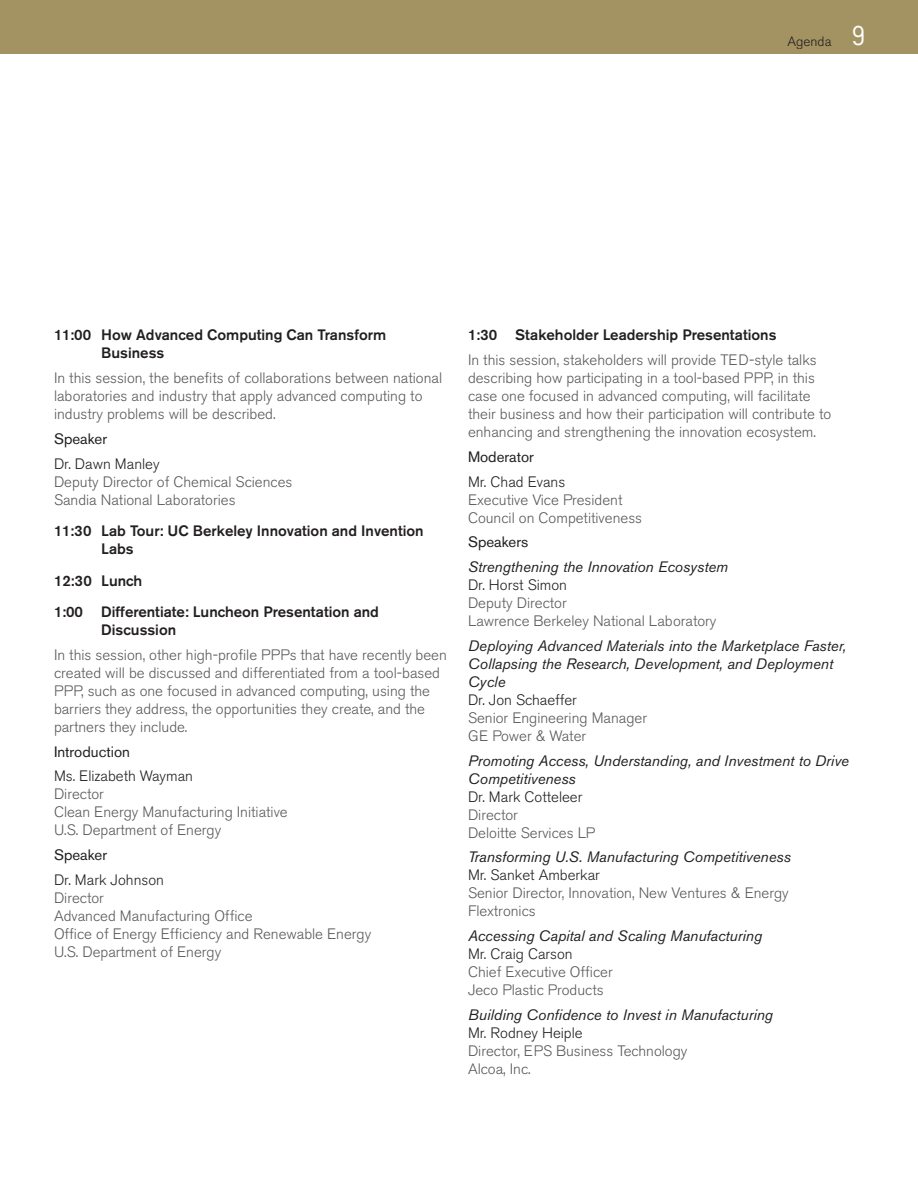
<style>
.page{position:relative;width:918px;height:1188px;background:#fff}
.page>*{position:absolute;margin:0;border:0;box-sizing:border-box;transform-origin:0 0}
.Agenda_Description{font:300 15px/18px "Akzidenz Grotesk BE";color:#58595b}
.Agenda_Text{font:300 15px "Akzidenz Grotesk BE";color:#58595b}
.Agenda_Presentation{font:italic 15px/18px "Akzidenz Grotesk BE";color:#231f20}
.Agenda_Time{font:500 15px/18px "Akzidenz Grotesk BE";color:#231f20}
.Agenda_Text-2{font:300 15px "Akzidenz Grotesk BE";color:#231f20}
.Agneda_Name___Descri{font:300 15px "Akzidenz Grotesk BE";color:#231f20}
.Agenda_Moderator{font:15px "Akzidenz Grotesk BE";color:#231f20}
.Agneda_Name___Descri-2{font:italic 15px "Akzidenz Grotesk BE";color:#231f20}
.t1{font:300 13.5px "Akzidenz Grotesk BE";color:#231f20}
.s1{font-family:"Numbers Claimcheck";font-weight:400;font-size:27px;color:#fff}
</style>
<div class="page">
<div style="left:0;top:0;width:918px;height:54px;background:#a39262"></div>
<p class="t1" style="left:788px;top:33px;width:80px">Agenda <span class="s1">9</span></p>
<p class="Agenda_Time" style="left:101px;top:326px;width:286px;text-indent:-47px">11:00 How Advanced Computing Can Transform<br>Business</p>
<p class="Agenda_Description" style="left:54px;top:369px;width:390px">In this session, the benefits of collaborations between national laboratories and industry that apply advanced computing to industry problems will be described.</p>
<p class="Agenda_Moderator" style="left:54px;top:430px;width:55px">Speaker</p>
<p class="Agneda_Name___Descri" style="left:54px;top:455px;width:107px">Dr. Dawn Manley</p>
<p class="Agenda_Text" style="left:54px;top:473px;width:240px">Deputy Director of Chemical Sciences</p>
<p class="Agenda_Text" style="left:54px;top:491px;width:183px">Sandia National Laboratories</p>
<p class="Agenda_Time" style="left:101px;top:522px;width:324px;text-indent:-47px">11:30 Lab Tour: UC Berkeley Innovation and Invention<br>Labs</p>
<p class="Agenda_Time" style="left:54px;top:571px;width:90px">12:30 Lunch</p>
<p class="Agenda_Time" style="left:101px;top:603px;width:279px;text-indent:-47px">1:00 Differentiate: Luncheon Presentation and<br>Discussion</p>
<p class="Agenda_Description" style="left:54px;top:646px;width:394px">In this session, other high-profile PPPs that have recently been created will be discussed and differentiated from a tool-based PPP, such as one focused in advanced computing, using the barriers they address, the opportunities they create, and the partners they include.</p>
<p class="Agenda_Moderator" style="left:54px;top:742px;width:77px">Introduction</p>
<p class="Agneda_Name___Descri" style="left:54px;top:768px;width:141px">Ms. Elizabeth Wayman</p>
<p class="Agenda_Text" style="left:54px;top:786px;width:52px">Director</p>
<p class="Agenda_Text" style="left:54px;top:804px;width:235px">Clean Energy Manufacturing Initiative</p>
<p class="Agenda_Text" style="left:54px;top:822px;width:169px">U.S. Department of Energy</p>
<p class="Agenda_Moderator" style="left:54px;top:846px;width:55px">Speaker</p>
<p class="Agneda_Name___Descri" style="left:54px;top:871px;width:112px">Dr. Mark Johnson</p>
<p class="Agenda_Text" style="left:54px;top:889px;width:52px">Director</p>
<p class="Agenda_Text" style="left:54px;top:907px;width:200px">Advanced Manufacturing Office</p>
<p class="Agenda_Text" style="left:54px;top:925px;width:319px">Office of Energy Efficiency and Renewable Energy</p>
<p class="Agenda_Text" style="left:54px;top:943px;width:169px">U.S. Department of Energy</p>
<p class="Agenda_Time" style="left:468px;top:326px;width:310px">1:30 Stakeholder Leadership Presentations</p>
<p class="Agenda_Description" style="left:468px;top:351px;width:365px">In this session, stakeholders will provide TED-style talks describing how participating in a tool-based PPP, in this case one focused in advanced computing, will facilitate their business and how their participation will contribute to enhancing and strengthening the innovation ecosystem.</p>
<p class="Agenda_Moderator" style="left:468px;top:448px;width:67px">Moderator</p>
<p class="Agneda_Name___Descri" style="left:468px;top:473px;width:99px">Mr. Chad Evans</p>
<p class="Agenda_Text" style="left:468px;top:491px;width:156px">Executive Vice President</p>
<p class="Agenda_Text" style="left:468px;top:509px;width:176px">Council on Competitiveness</p>
<p class="Agenda_Moderator" style="left:468px;top:533px;width:62px">Speakers</p>
<p class="Agneda_Name___Descri-2" style="left:468px;top:558px;width:262px">Strengthening the Innovation Ecosystem</p>
<p class="Agneda_Name___Descri" style="left:468px;top:577px;width:101px">Dr. Horst Simon</p>
<p class="Agenda_Text" style="left:468px;top:595px;width:100px">Deputy Director</p>
<p class="Agenda_Text" style="left:468px;top:613px;width:250px">Lawrence Berkeley National Laboratory</p>
<p class="Agenda_Presentation" style="left:468px;top:637px;width:380px">Deploying Advanced Materials into the Marketplace Faster,<br>Collapsing the Research, Development, and Deployment<br>Cycle</p>
<p class="Agenda_Text-2" style="left:468px;top:691px;width:110px">Dr. Jon Schaeffer</p>
<p class="Agenda_Text" style="left:468px;top:709px;width:181px">Senior Engineering Manager</p>
<p class="Agenda_Text" style="left:468px;top:727px;width:120px">GE Power &amp; Water</p>
<p class="Agenda_Presentation" style="left:468px;top:751px;width:383px">Promoting Access, Understanding, and Investment to Drive<br>Competitiveness</p>
<p class="Agenda_Text-2" style="left:468px;top:788px;width:116px">Dr. Mark Cotteleer</p>
<p class="Agenda_Text" style="left:468px;top:806px;width:52px">Director</p>
<p class="Agenda_Text" style="left:468px;top:824px;width:129px">Deloitte Services LP</p>
<p class="Agenda_Presentation" style="left:468px;top:848px;width:324px">Transforming U.S. Manufacturing Competitiveness</p>
<p class="Agenda_Text-2" style="left:468px;top:867px;width:133px">Mr. Sanket Amberkar</p>
<p class="Agenda_Text" style="left:468px;top:885px;width:322px">Senior Director, Innovation, New Ventures &amp; Energy</p>
<p class="Agenda_Text" style="left:468px;top:903px;width:69px">Flextronics</p>
<p class="Agenda_Presentation" style="left:468px;top:927px;width:296px">Accessing Capital and Scaling Manufacturing</p>
<p class="Agenda_Text-2" style="left:468px;top:946px;width:106px">Mr. Craig Carson</p>
<p class="Agenda_Text" style="left:468px;top:964px;width:146px">Chief Executive Officer</p>
<p class="Agenda_Text" style="left:468px;top:982px;width:137px">Jeco Plastic Products</p>
<p class="Agenda_Presentation" style="left:468px;top:1006px;width:307px">Building Confidence to Invest in Manufacturing</p>
<p class="Agenda_Text-2" style="left:468px;top:1024px;width:116px">Mr. Rodney Heiple</p>
<p class="Agenda_Text" style="left:468px;top:1042px;width:221px">Director, EPS Business Technology</p>
<p class="Agenda_Text" style="left:468px;top:1060px;width:64px">Alcoa, Inc.</p>
</div>
